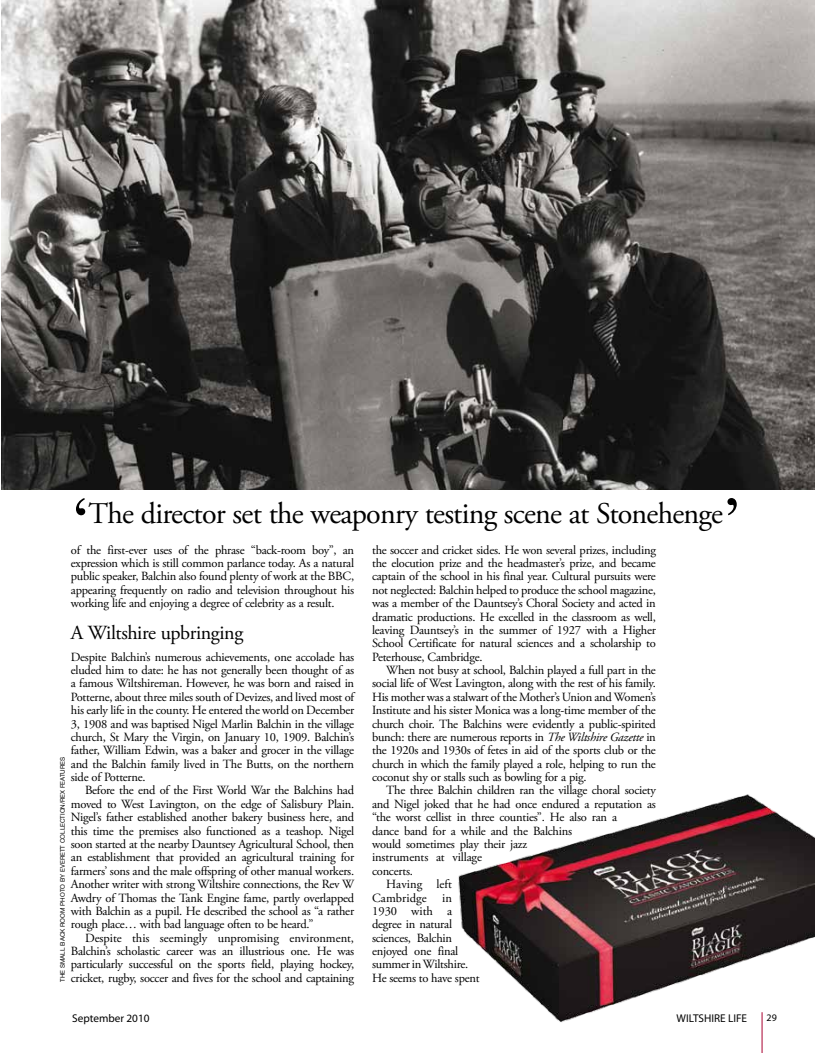
<style>
.page{position:relative;width:815px;height:1053px;background:#fff}
.page>*{position:absolute;margin:0;border:0;box-sizing:border-box;transform-origin:0 0}
.t1{font:75px "Bembo";color:#000}
.t2{font:30px "Adobe Garamond Pro";letter-spacing:-.025em;color:#000}
.t3{font:20px "Adobe Garamond Pro";letter-spacing:-.02em;color:#000}
.t4{font:12.5px/13.4px "Adobe Garamond Pro";letter-spacing:-.02em;color:#000;text-align:justify}
.t5{font:12.5px "Adobe Garamond Pro";letter-spacing:.005em;color:#000}
.t6{font:11.25px "Myriad Pro";color:#000}
.t7{font:10px "Myriad Pro";color:#000}
.t8{font:6.25px "Helvetica Neue";color:#000}
.s1{font-style:italic}
</style>
<div class="page">
<hr style="left:762px;top:1012px;width:1px;height:40px;background:#a90230">
<img style="left:1px;top:0;width:814px;height:489px">
<img style="left:458px;top:794px;width:357px;height:246px">
<h1 class="t1" style="left:71px;top:480px;width:21px">‘</h1>
<h2 class="t2" style="left:88px;top:495px;width:636px">The director set the weaponry testing scene at Stonehenge</h2>
<h1 class="t1" style="left:722px;top:480px;width:21px">’</h1>
<p class="t4" style="left:71px;top:543px;width:285px">of the first-ever uses of the phrase “back-room boy”, an expression which is still common parlance today. As a natural public speaker, Balchin also found plenty of work at the BBC, appearing frequently on radio and television throughout his working life and enjoying a degree of celebrity as a result.</p>
<h3 class="t3" style="left:71px;top:620px;width:174px">A Wiltshire upbringing</h3>
<p class="t4" style="left:71px;top:650px;width:285px">Despite Balchin’s numerous achievements, one accolade has eluded him to date: he has not generally been thought of as a famous Wiltshireman. However, he was born and raised in Potterne, about three miles south of Devizes, and lived most of his early life in the county. He entered the world on December 3, 1908 and was baptised Nigel Marlin Balchin in the village church, St Mary the Virgin, on January 10, 1909. Balchin’s father, William Edwin, was a baker and grocer in the village and the Balchin family lived in The Butts, on the northern side of Potterne.</p>
<p class="t4" style="left:71px;top:784px;width:285px;text-indent:14px">Before the end of the First World War the Balchins had moved to West Lavington, on the edge of Salisbury Plain.<br>Nigel’s father established another bakery business here, and this time the premises also functioned as a teashop. Nigel soon started at the nearby Dauntsey Agricultural School, then an establishment that provided an agricultural training for farmers’ sons and the male offspring of other manual workers.<br>Another writer with strong Wiltshire connections, the Rev W Awdry of Thomas the Tank Engine fame, partly overlapped with Balchin as a pupil. He described the school as “a rather rough place… with bad language often to be heard.”</p>
<p class="t4" style="left:71px;top:931px;width:285px;text-indent:14px">Despite this seemingly unpromising environment, Balchin’s scholastic career was an illustrious one. He was particularly successful on the sports field, playing hockey, cricket, rugby, soccer and fives for the school and captaining</p>
<p class="t8" style="left:59px;top:981px;width:226px;rotate:-90deg">the small back room photo by everett collection/rex features</p>
<p class="t4" style="left:372px;top:543px;width:285px">the soccer and cricket sides. He won several prizes, including the elocution prize and the headmaster’s prize, and became captain of the school in his final year. Cultural pursuits were not neglected: Balchin helped to produce the school magazine, was a member of the Dauntsey’s Choral Society and acted in dramatic productions. He excelled in the classroom as well, leaving Dauntsey’s in the summer of 1927 with a Higher School Certificate for natural sciences and a scholarship to Peterhouse, Cambridge.</p>
<p class="t4" style="left:372px;top:663px;width:285px;text-indent:14px">When not busy at school, Balchin played a full part in the social life of West Lavington, along with the rest of his family.<br>His mother was a stalwart of the Mother’s Union and Women’s Institute and his sister Monica was a long-time member of the church choir. The Balchins were evidently a public-spirited bunch: there are numerous reports in <span class="s1">The Wiltshire Gazette</span> in the 1920s and 1930s of fetes in aid of the sports club or the church in which the family played a role, helping to run the coconut shy or stalls such as bowling for a pig.</p>
<p class="t4" style="left:386px;top:784px;width:271px">The three Balchin children ran the village choral society</p>
<p class="t4" style="left:372px;top:797px;width:285px">and Nigel joked that he had once endured a reputation as</p>
<p class="t4" style="left:372px;top:811px;width:246px">“the worst cellist in three counties”. He also ran a</p>
<p class="t4" style="left:372px;top:824px;width:201px">dance band for a while and the Balchins</p>
<p class="t4" style="left:372px;top:837px;width:156px">would sometimes play their jazz</p>
<p class="t4" style="left:372px;top:851px;width:111px">instruments at village</p>
<p class="t4" style="left:372px;top:864px;width:42px">concerts.</p>
<p class="t5" style="left:386px;top:876px;width:67px">Having left</p>
<p class="t5" style="left:372px;top:890px;width:82px">Cambridge in</p>
<p class="t5" style="left:372px;top:903px;width:82px">1930 with a</p>
<p class="t4" style="left:372px;top:918px;width:81px">degree in natural</p>
<p class="t4" style="left:372px;top:931px;width:81px">sciences, Balchin</p>
<p class="t4" style="left:372px;top:944px;width:88px">enjoyed one final</p>
<p class="t4" style="left:372px;top:958px;width:98px">summer in Wiltshire.</p>
<p class="t4" style="left:372px;top:971px;width:109px">He seems to have spent</p>
<p class="t6" style="left:72px;top:1010px;width:79px">September 2010</p>
<p class="t6" style="left:677px;top:1010px;width:72px">WILTSHIRE LIFE</p>
<p class="t7" style="left:767px;top:1011px;width:12px">29</p>
</div>
